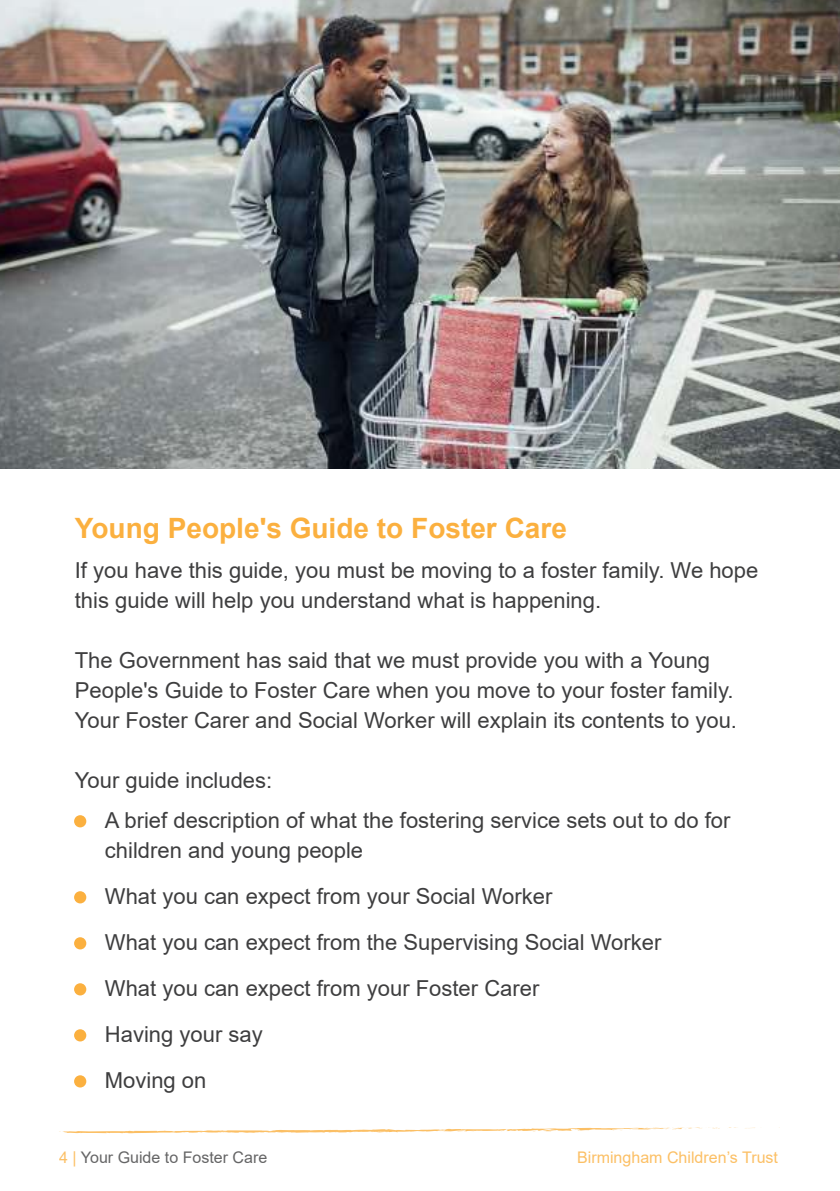
<style>
.page{position:relative;width:840px;height:1191px;background:#fff}
.page>*{position:absolute;margin:0;border:0;box-sizing:border-box;transform-origin:0 0}
.t1{font:700 28px "Arial";color:#fbb03f}
.t2{font:22px/46px "Arial";color:#3e3e3f}
.t3{font:16px "Arial";color:#fbb03f}
.t4{font:16px "Arial";color:#3e3e3f}
.s1{color:#fbb03f}
</style>
<div class="page">
<img style="left:0;top:0;width:839px;height:468px">
<svg style="left:729px;top:1127px;width:26px;height:2px"></svg>
<svg style="left:59px;top:1127px;width:661px;height:7px"></svg>
<div style="left:74px;top:815px;width:12px;height:12px;background:#fbb03f;border-radius:50%"></div>
<div style="left:74px;top:891px;width:12px;height:12px;background:#fbb03f;border-radius:50%"></div>
<div style="left:74px;top:937px;width:12px;height:12px;background:#fbb03f;border-radius:50%"></div>
<div style="left:74px;top:983px;width:12px;height:12px;background:#fbb03f;border-radius:50%"></div>
<div style="left:74px;top:1029px;width:12px;height:12px;background:#fbb03f;border-radius:50%"></div>
<div style="left:74px;top:1075px;width:12px;height:12px;background:#fbb03f;border-radius:50%"></div>
<p class="t1" style="left:75px;top:517px;width:493px">Young People's Guide to Foster Care</p>
<p class="t2" style="left:75px;top:557px;width:684px;line-height:30px">If you have this guide, you must be moving to a foster family. We hope this guide will help you understand what is happening.</p>
<p class="t2" style="left:75px;top:647px;width:663px;line-height:30px">The Government has said that we must provide you with a Young<br>People's Guide to Foster Care when you move to your foster family.<br>Your Foster Carer and Social Worker will explain its contents to you.</p>
<p class="t2" style="left:105px;top:762px;width:626px;line-height:40px;text-indent:-30px">Your guide includes:<br>A brief description of what the fostering service sets out to do for</p>
<p class="t2" style="left:105px;top:829px;width:557px">children and young people<br>What you can expect from your Social Worker<br>What you can expect from the Supervising Social Worker<br>What you can expect from your Foster Carer<br>Having your say<br>Moving on</p>
<p class="t4" style="left:59px;top:1151px;width:209px"><span class="s1">4 |</span> Your Guide to Foster Care</p>
<p class="t3" style="left:576px;top:1151px;width:202px">Birmingham Children’s Trust</p>
</div>
